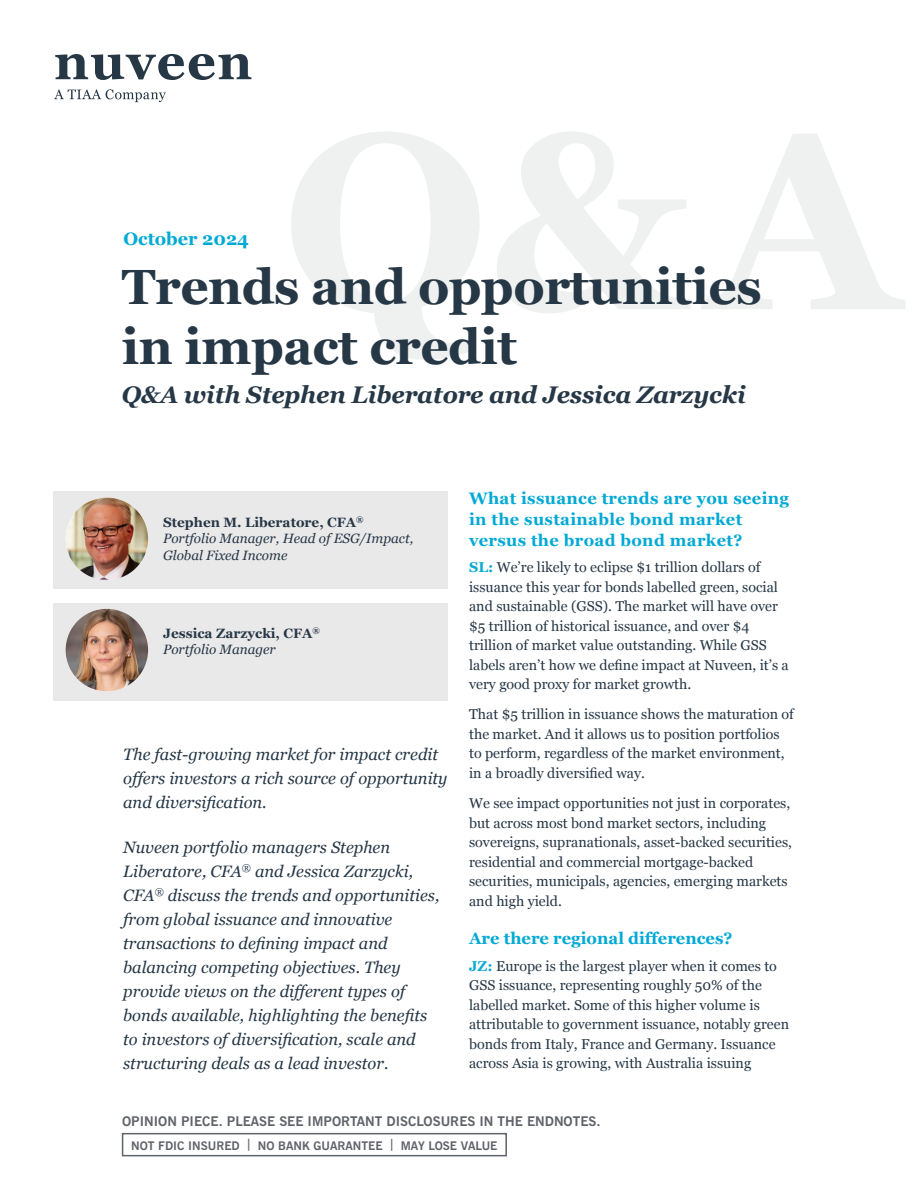
<style>
.page{position:relative;width:918px;height:1188px;background:#fff}
.page>*{position:absolute;margin:0;border:0;box-sizing:border-box;transform-origin:0 0}
.t1{font:700 49.5px/59.4px "Georgia";letter-spacing:-.01em;color:#263746}
.t2{font:italic 700 24px "Georgia";letter-spacing:-.01em;color:#263746}
.t3{font:700 18px "Georgia";color:#00a9d5}
.t4{font:italic 16.5px/24px "Georgia";color:#263746}
.t5{font:700 16.5px/21px "Georgia";letter-spacing:.02em;color:#00a9d5}
.t6{font:700 16.5px "Georgia";color:#00a9d5}
.t7{font:14.25px/19.5px "Georgia";color:#263746}
.t8{font:italic 13.5px/16.5px "Georgia";color:#263746}
.t9{font:700 13.5px "News Gothic BT";color:#5f636a}
.t10{font:700 13.5px/16.5px "Georgia";color:#263746}
.t11{font:700 12px "News Gothic BT";color:#5f636a}
.s1{font-weight:700;font-style:normal}
.s2{font-weight:400;font-style:italic}
.s3{font-weight:700;color:#00a9d5}
</style>
<div class="page">
<svg style="left:291px;top:132px;width:614px;height:228px"></svg>
<div style="left:53px;top:491px;width:395px;height:98px;background:#eae9ea"></div>
<img style="left:66px;top:498px;width:82px;height:82px;border-radius:41px">
<div style="left:53px;top:603px;width:395px;height:97px;background:#eae9ea"></div>
<img style="left:66px;top:609px;width:82px;height:82px;border-radius:41px">
<svg style="left:55px;top:54px;width:196px;height:26px"></svg>
<svg style="left:54px;top:89px;width:112px;height:13px"></svg>
<div style="left:122px;top:1133px;width:385px;height:23px;border:2px solid #5f636a"></div>
<p class="t3" style="left:123px;top:225px;width:127px">October 2024</p>
<h1 class="t1" style="left:122px;top:255px;width:642px">Trends and opportunities in impact credit</h1>
<h2 class="t2" style="left:122px;top:377px;width:626px">Q&amp;A with Stephen Liberatore and Jessica Zarzycki</h2>
<p class="t8" style="left:163px;top:513px;width:252px"><span class="s1">Stephen M. Liberatore, CFA</span><sup>®<br></sup>Portfolio Manager, Head of ESG/Impact,<br>Global Fixed Income</p>
<p class="t10" style="left:163px;top:624px;width:158px">Jessica Zarzycki, CFA<sup>®<br></sup><span class="s2">Portfolio Manager</span></p>
<p class="t4" style="left:123px;top:742px;width:326px">The fast-growing market for impact credit offers investors a rich source of opportunity and diversification.</p>
<p class="t4" style="left:123px;top:834px;width:318px">Nuveen portfolio managers Stephen Liberatore, CFA<sup>®</sup> and Jessica Zarzycki, CFA<sup>®</sup> discuss the trends and opportunities, from global issuance and innovative transactions to defining impact and balancing competing objectives. They provide views on the different types of bonds available, highlighting the benefits to investors of diversification, scale and structuring deals as a lead investor.</p>
<p class="t5" style="left:469px;top:487px;width:321px">What issuance trends are you seeing in the sustainable bond market versus the broad bond market?</p>
<p class="t7" style="left:469px;top:557px;width:321px"><span class="s3">SL:</span> We’re likely to eclipse $1 trillion dollars of issuance this year for bonds labelled green, social and sustainable (GSS). The market will have over $5 trillion of historical issuance, and over $4 trillion of market value outstanding. While GSS labels aren’t how we define impact at Nuveen, it’s a very good proxy for market growth.</p>
<p class="t7" style="left:469px;top:704px;width:326px">That $5 trillion in issuance shows the maturation of the market. And it allows us to position portfolios to perform, regardless of the market environment, in a broadly diversified way.</p>
<p class="t7" style="left:469px;top:793px;width:324px">We see impact opportunities not just in corporates, but across most bond market sectors, including sovereigns, supranationals, asset-backed securities, residential and commercial mortgage-backed securities, municipals, agencies, emerging markets and high yield.</p>
<p class="t6" style="left:469px;top:926px;width:265px">Are there regional differences?</p>
<p class="t7" style="left:469px;top:955px;width:321px"><span class="s3">JZ:</span> Europe is the largest player when it comes to GSS issuance, representing roughly 50% of the labelled market. Some of this higher volume is attributable to government issuance, notably green bonds from Italy, France and Germany. Issuance across Asia is growing, with Australia issuing</p>
<p class="t9" style="left:122px;top:1113px;width:480px">OPINION PIECE. PLEASE SEE IMPORTANT DISCLOSURES IN THE ENDNOTES.</p>
<p class="t11" style="left:131px;top:1138px;width:368px">NOT FDIC INSURED | NO BANK GUARANTEE | MAY LOSE VALUE</p>
</div>
